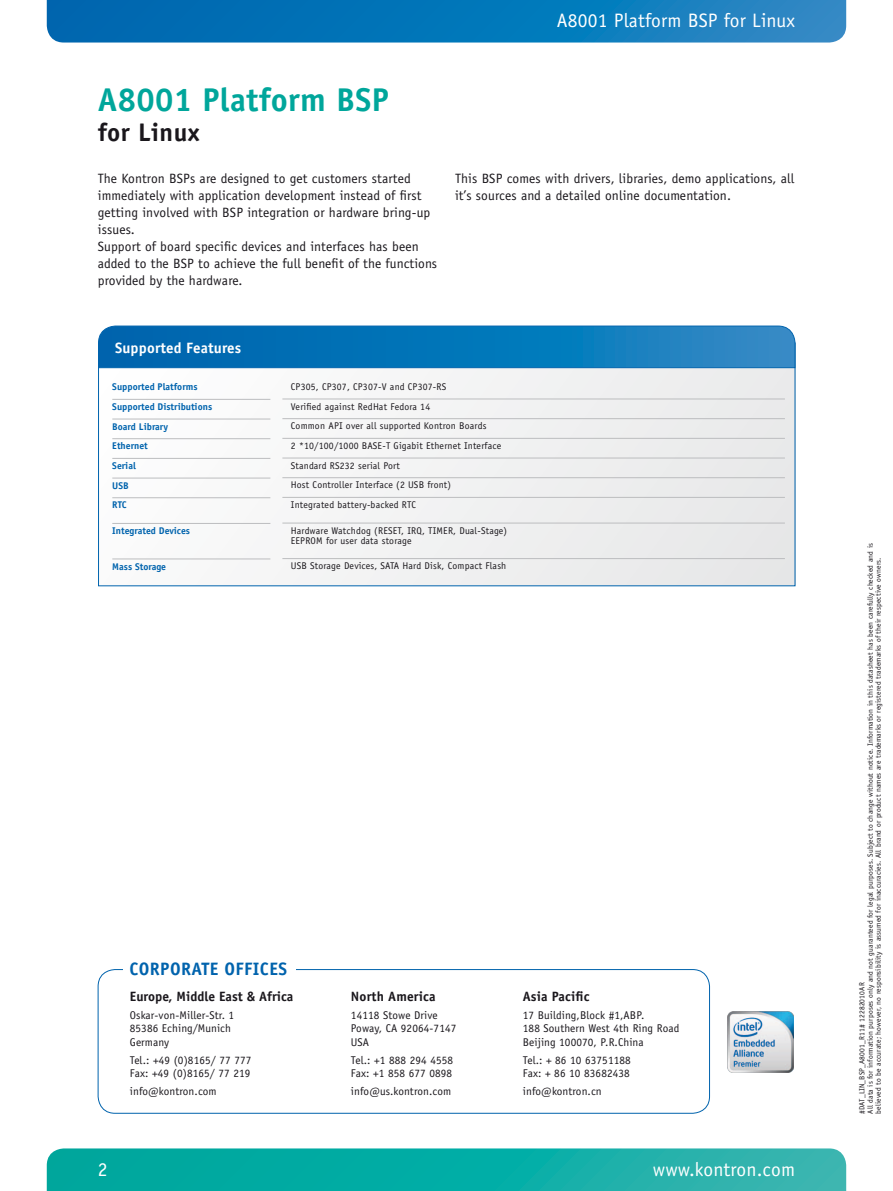
<style>
.page{position:relative;width:893px;height:1191px;background:#fff}
.page>*{position:absolute;margin:0;border:0;box-sizing:border-box;transform-origin:0 0}
.t1{font:700 33px "Officina Sans";letter-spacing:.01em;color:#00a69b}
.t2{font:700 25.5px "Officina Sans";letter-spacing:.015em;color:#1a171c}
.t3{font:19.5px "Officina Sans";letter-spacing:.01em;color:#fff}
.t4{font:700 18px "Officina Sans";letter-spacing:.075em;color:#0063ad}
.t5{font:700 15px "Officina Sans";letter-spacing:.01em;color:#fff}
.t6{font:13.5px/17px "Officina Sans";letter-spacing:.01em;color:#1a171c}
.t7{font:700 13.5px "Officina Sans";color:#1a171c}
.t8{font:11.25px/13.5px "Officina Sans";letter-spacing:.01em;color:#1a171c}
.t9{font:9.75px/10.2px "Officina Sans";letter-spacing:.02em;color:#1a171c}
.t10{font:700 9.75px "Officina Sans";color:#0063ad}
.t11{font:7.5px/8.2px "Officina Sans";letter-spacing:.02em;color:#1a171c}
.t12{font:7.5px "Officina Sans LT";letter-spacing:.02em;color:#1a171c}
</style>
<div class="page">
<div style="left:99px;top:343px;width:696px;height:243px;background:#f2f2f3"></div>
<svg style="left:98px;top:325px;width:698px;height:43px;background:#0f77b9"></svg>
<div style="left:98px;top:969px;width:612px;height:144px;border:1px solid #0063ad;border-radius:17px"></div>
<div style="left:123px;top:964px;width:172px;height:9px;background:#fff"></div>
<img style="left:727px;top:1012px;width:67px;height:60px">
<svg style="left:47px;top:0;width:799px;height:43px;background:#0e78ba"></svg>
<svg style="left:47px;top:1148px;width:799px;height:43px;background:#13aea7"></svg>
<hr style="left:112px;top:399px;width:158px;height:1px;background:#bcbdbf">
<hr style="left:282px;top:398px;width:503px;height:1px;background:#bcbdbf">
<hr style="left:112px;top:418px;width:158px;height:1px;background:#bcbdbf">
<hr style="left:282px;top:418px;width:503px;height:1px;background:#bcbdbf">
<hr style="left:112px;top:438px;width:158px;height:1px;background:#bcbdbf">
<hr style="left:282px;top:438px;width:503px;height:1px;background:#bcbdbf">
<hr style="left:112px;top:458px;width:158px;height:1px;background:#bcbdbf">
<hr style="left:282px;top:457px;width:503px;height:1px;background:#bcbdbf">
<hr style="left:112px;top:477px;width:158px;height:1px;background:#bcbdbf">
<hr style="left:282px;top:477px;width:503px;height:1px;background:#bcbdbf">
<hr style="left:112px;top:497px;width:158px;height:1px;background:#bcbdbf">
<hr style="left:282px;top:497px;width:503px;height:1px;background:#bcbdbf">
<hr style="left:112px;top:523px;width:158px;height:1px;background:#bcbdbf">
<hr style="left:282px;top:522px;width:503px;height:1px;background:#bcbdbf">
<hr style="left:112px;top:558px;width:158px;height:1px;background:#bcbdbf">
<hr style="left:282px;top:558px;width:503px;height:1px;background:#bcbdbf">
<h1 class="t1" style="left:98px;top:79px;width:293px">A8001 Platform BSP</h1>
<h2 class="t2" style="left:98px;top:116px;width:103px">for Linux</h2>
<h3 class="t3" style="left:557px;top:9px;width:240px">A8001 Platform BSP for Linux</h3>
<p class="t6" style="left:98px;top:170px;width:341px">The Kontron BSPs are designed to get customers started immediately with application development instead of first getting involved with BSP integration or hardware bring-up issues.<br>Support of board specific devices and interfaces has been added to the BSP to achieve the full benefit of the functions provided by the hardware.</p>
<p class="t6" style="left:455px;top:170px;width:341px">This BSP comes with drivers, libraries, demo applications, all it’s sources and a detailed online documentation.</p>
<p class="t5" style="left:115px;top:338px;width:128px">Supported Features</p>
<p class="t10" style="left:112px;top:381px;width:87px">Supported Platforms</p>
<p class="t9" style="left:291px;top:381px;width:157px">CP305, CP307, CP307-V and CP307-RS</p>
<p class="t10" style="left:112px;top:400px;width:101px">Supported Distributions</p>
<p class="t9" style="left:291px;top:401px;width:141px">Verified against RedHat Fedora 14</p>
<p class="t10" style="left:112px;top:420px;width:57px">Board Library</p>
<p class="t9" style="left:291px;top:421px;width:197px">Common API over all supported Kontron Boards</p>
<p class="t10" style="left:112px;top:440px;width:37px">Ethernet</p>
<p class="t9" style="left:291px;top:440px;width:212px">2 *10/100/1000 BASE-T Gigabit Ethernet Interface</p>
<p class="t10" style="left:112px;top:459px;width:25px">Serial</p>
<p class="t9" style="left:291px;top:460px;width:110px">Standard RS232 serial Port</p>
<p class="t10" style="left:112px;top:479px;width:18px">USB</p>
<p class="t9" style="left:291px;top:480px;width:162px">Host Controller Interface (2 USB front)</p>
<p class="t10" style="left:112px;top:499px;width:16px">RTC</p>
<p class="t9" style="left:291px;top:499px;width:127px">Integrated battery-backed RTC</p>
<p class="t10" style="left:112px;top:524px;width:79px">Integrated Devices</p>
<p class="t9" style="left:291px;top:525px;width:218px">Hardware Watchdog (RESET, IRQ, TIMER, Dual-Stage)<br>EEPROM for user data storage</p>
<p class="t10" style="left:112px;top:560px;width:55px">Mass Storage</p>
<p class="t9" style="left:291px;top:561px;width:217px">USB Storage Devices, SATA Hard Disk, Compact Flash</p>
<h3 class="t4" style="left:130px;top:957px;width:140px">Corporate Offices</h3>
<p class="t7" style="left:130px;top:988px;width:165px">Europe, Middle East &amp; Africa</p>
<p class="t8" style="left:130px;top:1008px;width:106px">Oskar-von-Miller-Str. 1<br>85386 Eching/Munich<br>Germany</p>
<p class="t8" style="left:130px;top:1053px;width:123px">Tel.: +49 (0)8165/ 77 777<br>Fax: +49 (0)8165/ 77 219</p>
<p class="t8" style="left:130px;top:1084px;width:88px">info@kontron.com</p>
<p class="t7" style="left:351px;top:988px;width:86px">North America</p>
<p class="t8" style="left:351px;top:1008px;width:107px">14118 Stowe Drive<br>Poway, CA 92064-7147<br>USA</p>
<p class="t8" style="left:351px;top:1053px;width:104px">Tel.: +1 888 294 4558<br>Fax: +1 858 677 0898</p>
<p class="t8" style="left:351px;top:1084px;width:102px">info@us.kontron.com</p>
<p class="t7" style="left:523px;top:988px;width:68px">Asia Pacific</p>
<p class="t8" style="left:523px;top:1008px;width:158px">17 Building,Block #1,ABP.<br>188 Southern West 4th Ring Road<br>Beijing 100070, P.R.China</p>
<p class="t8" style="left:523px;top:1053px;width:109px">Tel.: + 86 10 63751188<br>Fax: + 86 10 83682438</p>
<p class="t8" style="left:523px;top:1084px;width:80px">info@kontron.cn</p>
<h3 class="t3" style="left:98px;top:1157px;width:11px">2</h3>
<h3 class="t3" style="left:653px;top:1157px;width:144px">www.kontron.com</h3>
<p class="t11" style="left:866px;top:1113px;width:572px;rotate:-90deg">All data is for information purposes only and not guaranteed for legal purposes. Subject to change without notice. Information in this datasheet has been carefully checked and is believed to be accurate; however, no responsibility is assumed for inaccuracies. All brand or product names are trademarks or registered trademarks of their respective owners.</p>
<p class="t12" style="left:857px;top:1113px;width:133px;rotate:-90deg">#DAT_LIN_BSP_A8001_R11# 12282010AR</p>
</div>
